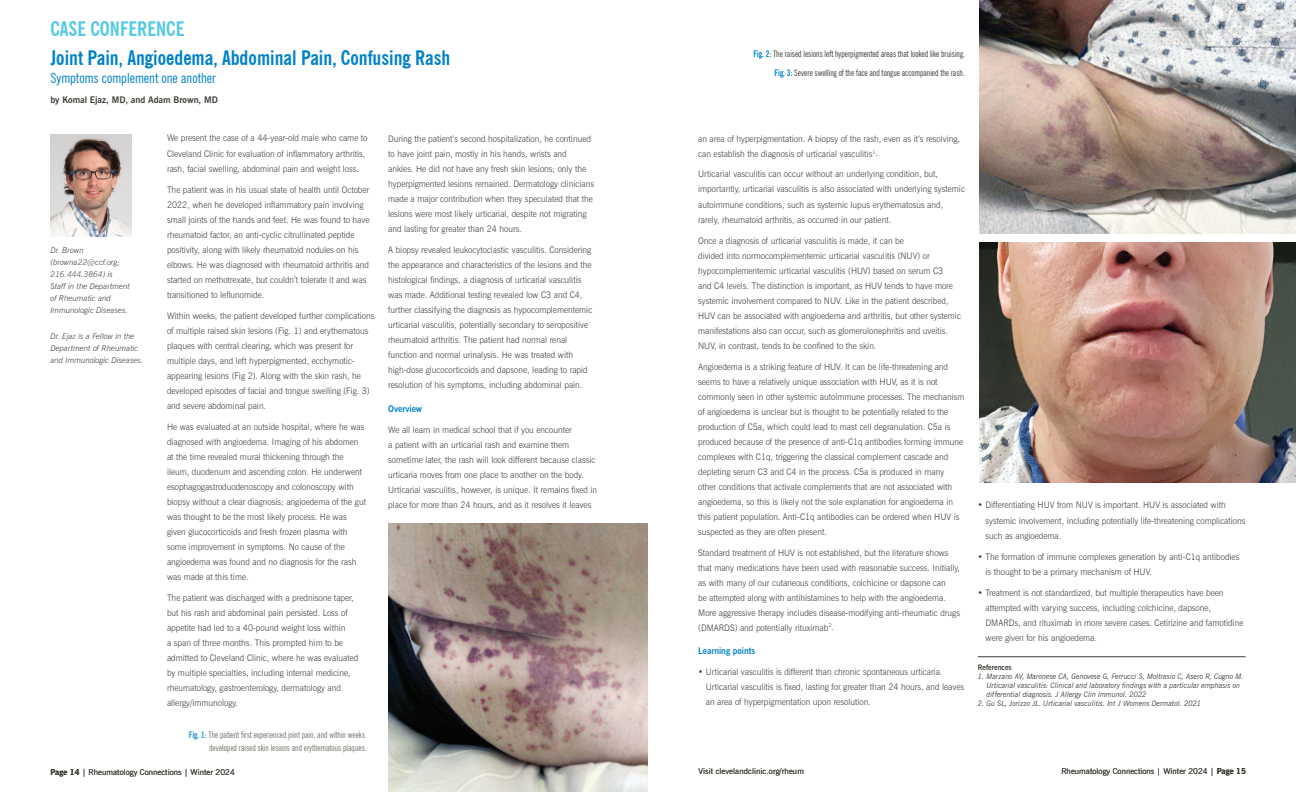
<style>
.page{position:relative;width:1296px;height:792px;background:#fff}
.page>*{position:absolute;margin:0;border:0;box-sizing:border-box;transform-origin:0 0}
.t1{font:700 condensed 20px "News Gothic BT";color:#0082c8}
.t2{font:700 condensed 20px "News Gothic BT";color:#53c9e6}
.t3{font:condensed 14px "News Gothic BT";color:#0082c8}
.t4{font:300 9px/15px "News Gothic BT";color:#3f3d36;scale:.95 1}
.t5{font:condensed 9px/19px "News Gothic BT";color:#3f3d36;text-align:right;scale:.93 1}
.t6{font:condensed 9px/13px "News Gothic BT";color:#737269;text-align:right;scale:.93 1}
.t7{font:700 9px "News Gothic BT";color:#3f3d36}
.t8{font:700 9px "News Gothic BT";color:#0082c8;scale:.95 1}
.t9{font:italic 300 8px/12px "News Gothic BT";color:#3f3d36}
.t10{font:8px "News Gothic BT";letter-spacing:.005em;color:#3f3d36}
.t11{font:italic 7.5px/9px "News Gothic BT";color:#3f3d36;scale:.95 1}
.t12{font:700 7.5px "News Gothic BT";color:#3f3d36;scale:.95 1}
.s1{font-weight:700;color:#1e96d2}
.s2{font-weight:700;color:#0082c8}
.s3{font-weight:700}
</style>
<div class="page">
<img style="left:51px;top:135px;width:80px;height:102px">
<hr style="left:978px;top:656px;width:268px;height:1px;background:#3f3d36">
<img style="left:980px;top:0;width:316px;height:233px">
<img style="left:980px;top:243px;width:316px;height:240px">
<img style="left:388px;top:523px;width:260px;height:269px">
<h1 class="t2" style="left:50px;top:16px;width:135px">CASE CONFERENCE</h1>
<h1 class="t1" style="left:50px;top:46px;width:402px">Joint Pain, Angioedema, Abdominal Pain, Confusing Rash</h1>
<h2 class="t3" style="left:50px;top:70px;width:167px">Symptoms complement one another</h2>
<p class="t7" style="left:50px;top:94px;width:169px">by Komal Ejaz, MD, and Adam Brown, MD</p>
<p class="t9" style="left:50px;top:244px;width:81px">Dr. Brown (browna22@ccf.org;<br>216.444.3864) is<br>Staff in the Department of Rheumatic and<br>Immunologic Diseases.</p>
<p class="t9" style="left:50px;top:330px;width:94px">Dr. Ejaz is a Fellow in the<br>Department of Rheumatic and Immunologic Diseases.</p>
<p class="t4" style="left:167px;top:131px;width:213px">We present the case of a 44-year-old male who came to<br>Cleveland Clinic for evaluation of inflammatory arthritis, rash, facial swelling, abdominal pain and weight loss.</p>
<p class="t4" style="left:167px;top:182px;width:215px">The patient was in his usual state of health until October 2022, when he developed inflammatory pain involving small joints of the hands and feet. He was found to have rheumatoid factor, an anti-cyclic citrullinated peptide positivity, along with likely rheumatoid nodules on his elbows. He was diagnosed with rheumatoid arthritis and started on methotrexate, but couldn’t tolerate it and was transitioned to leflunomide.</p>
<p class="t4" style="left:167px;top:308px;width:220px">Within weeks, the patient developed further complications of multiple raised skin lesions (Fig. 1) and erythematous plaques with central clearing, which was present for multiple days, and left hyperpigmented, ecchymotic&shy;appearing lesions (Fig 2). Along with the skin rash, he developed episodes of facial and tongue swelling (Fig. 3) and severe abdominal pain.</p>
<p class="t4" style="left:167px;top:419px;width:211px">He was evaluated at an outside hospital, where he was diagnosed with angioedema. Imaging of his abdomen at the time revealed mural thickening through the ileum, duodenum and ascending colon. He underwent esophagogastroduodenoscopy and colonoscopy with biopsy without a clear diagnosis; angioedema of the gut was thought to be the most likely process. He was given glucocorticoids and fresh frozen plasma with some improvement in symptoms. No cause of the angioedema was found and no diagnosis for the rash was made at this time.</p>
<p class="t4" style="left:167px;top:590px;width:203px">The patient was discharged with a prednisone taper, but his rash and abdominal pain persisted. Loss of appetite had led to a 40-pound weight loss within<br>a span of three months. This prompted him to be admitted to Cleveland Clinic, where he was evaluated by multiple specialties, including internal medicine, rheumatology, gastroenterology, dermatology and allergy/immunology.</p>
<p class="t6" style="left:189px;top:728px;width:193px"><span class="s1">Fig. 1:</span> The patient first experienced joint pain, and within weeks developed raised skin lesions and erythematous plaques.</p>
<p class="t4" style="left:388px;top:131px;width:218px">During the patient’s second hospitalization, he continued to have joint pain, mostly in his hands, wrists and ankles. He did not have any fresh skin lesions; only the hyperpigmented lesions remained. Dermatology clinicians made a major contribution when they speculated that the lesions were most likely urticarial, despite not migrating and lasting for greater than 24 hours.</p>
<p class="t4" style="left:388px;top:242px;width:216px">A biopsy revealed leukocytoclastic vasculitis. Considering the appearance and characteristics of the lesions and the histological findings, a diagnosis of urticarial vasculitis was made. Additional testing revealed low C3 and C4, further classifying the diagnosis as hypocomplementemic urticarial vasculitis, potentially secondary to seropositive rheumatoid arthritis. The patient had normal renal function and normal urinalysis. He was treated with high-dose glucocorticoids and dapsone, leading to rapid resolution of his symptoms, including abdominal pain.</p>
<p class="t8" style="left:388px;top:403px;width:37px">Overview</p>
<p class="t4" style="left:388px;top:422px;width:222px">We all learn in medical school that if you encounter<br>a patient with an urticarial rash and examine them sometime later, the rash will look different because classic urticaria moves from one place to another on the body.<br>Urticarial vasculitis, however, is unique. It remains fixed in place for more than 24 hours, and as it resolves it leaves</p>
<p class="t5" style="left:753px;top:44px;width:229px"><span class="s2">Fig. 2:</span> The raised lesions left hyperpigmented areas that looked like bruising.<br><span class="s2">Fig. 3:</span> Severe swelling of the face and tongue accompanied the rash.</p>
<p class="t4" style="left:698px;top:131px;width:277px">an area of hyperpigmentation. A biopsy of the rash, even as it’s resolving, can establish the diagnosis of urticarial vasculitis<sup>1</sup>.</p>
<p class="t4" style="left:698px;top:167px;width:282px">Urticarial vasculitis can occur without an underlying condition, but, importantly, urticarial vasculitis is also associated with underlying systemic autoimmune conditions, such as systemic lupus erythematosus and, rarely, rheumatoid arthritis, as occurred in our patient.</p>
<p class="t4" style="left:698px;top:233px;width:278px">Once a diagnosis of urticarial vasculitis is made, it can be<br>divided into normocomplementemic urticarial vasculitis (NUV) or hypocomplementemic urticarial vasculitis (HUV) based on serum C3<br>and C4 levels. The distinction is important, as HUV tends to have more systemic involvement compared to NUV. Like in the patient described, HUV can be associated with angioedema and arthritis, but other systemic manifestations also can occur, such as glomerulonephritis and uveitis.<br>NUV, in contrast, tends to be confined to the skin.</p>
<p class="t4" style="left:698px;top:359px;width:282px">Angioedema is a striking feature of HUV. It can be life-threatening and seems to have a relatively unique association with HUV, as it is not commonly seen in other systemic autoimmune processes. The mechanism of angioedema is unclear but is thought to be potentially related to the production of C5a, which could lead to mast cell degranulation. C5a is produced because of the presence of anti-C1q antibodies forming immune complexes with C1q, triggering the classical complement cascade and depleting serum C3 and C4 in the process. C5a is produced in many<br>other conditions that activate complements that are not associated with angioedema, so this is likely not the sole explanation for angioedema in this patient population. Anti-C1q antibodies can be ordered when HUV is suspected as they are often present.</p>
<p class="t4" style="left:698px;top:545px;width:277px">Standard treatment of HUV is not established, but the literature shows that many medications have been used with reasonable success. Initially, as with many of our cutaneous conditions, colchicine or dapsone can<br>be attempted along with antihistamines to help with the angioedema.<br>More aggressive therapy includes disease-modifying anti-rheumatic drugs (DMARDS) and potentially rituximab<sup>2</sup>.</p>
<p class="t8" style="left:698px;top:646px;width:62px">Learning points</p>
<p class="t4" style="left:706px;top:665px;width:274px;text-indent:-8px">• Urticarial vasculitis is different than chronic spontaneous urticaria.<br>Urticarial vasculitis is fixed, lasting for greater than 24 hours, and leaves an area of hyperpigmentation upon resolution.</p>
<p class="t4" style="left:985px;top:498px;width:275px;text-indent:-8px">• Differentiating HUV from NUV is important. HUV is associated with systemic involvement, including potentially life-threatening complications such as angioedema.</p>
<p class="t4" style="left:985px;top:549px;width:269px;text-indent:-8px">• The formation of immune complexes generation by anti-C1q antibodies is thought to be a primary mechanism of HUV.</p>
<p class="t4" style="left:985px;top:585px;width:273px;text-indent:-8px">• Treatment is not standardized, but multiple therapeutics have been attempted with varying success, including colchicine, dapsone, DMARDs, and rituximab in more severe cases. Cetirizine and famotidine were given for his angioedema.</p>
<p class="t12" style="left:978px;top:663px;width:37px">References</p>
<p class="t11" style="left:986px;top:672px;width:272px;text-indent:-9px">1. Marzano AV, Maronese CA, Genovese G, Ferrucci S, Moltrasio C, Asero R, Cugno M.<br>Urticarial vasculitis: Clinical and laboratory findings with a particular emphasis on differential diagnosis. J Allergy Clin Immunol. 2022</p>
<p class="t11" style="left:978px;top:699px;width:237px">2. Gu SL, Jorizzo JL. Urticarial vasculitis. Int J Womens Dermatol. 2021</p>
<p class="t10" style="left:50px;top:768px;width:186px"><span class="s3">Page 14</span> | Rheumatology Connections | Winter 2024</p>
<p class="t10" style="left:698px;top:766px;width:107px">Visit clevelandclinic.org/rheum</p>
<p class="t10" style="left:1061px;top:766px;width:186px">Rheumatology Connections | Winter 2024 | <span class="s3">Page 15</span></p>
</div>
